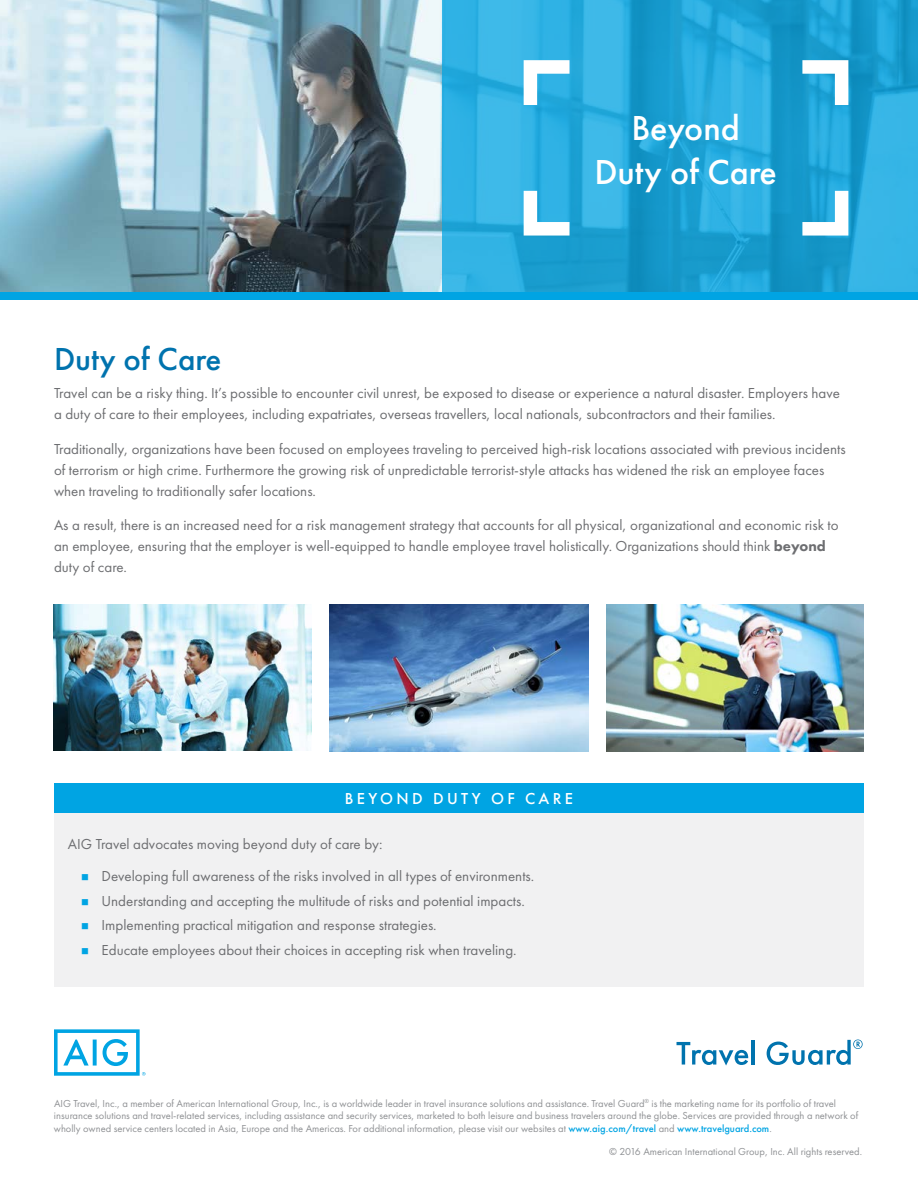
<style>
.page{position:relative;width:918px;height:1188px;background:#fff}
.page>*{position:absolute;margin:0;border:0;box-sizing:border-box;transform-origin:0 0}
.t1{font:500 36px/43.2px "Futura PT";color:#fff;text-align:center}
.t2{font:500 33px "Futura PT";color:#0073ae}
.t3{font:500 16.5px "Futura PT";letter-spacing:.2em;color:#fff}
.t4{font:15px/21px "Futura PT";color:#6d6e71}
.t5{font:10.5px/12.6px "Futura PT";color:#8f9194}
.s1{font-weight:800}
.s2{font-weight:500;color:#00a4e3}
</style>
<div class="page">
<img style="left:0;top:0;width:442px;height:292px">
<div style="left:54px;top:784px;width:810px;height:203px;background:#f1f1f2"></div>
<svg style="left:442px;top:0;width:476px;height:292px;background:#26a7d9"></svg>
<svg style="left:802px;top:191px;width:46px;height:45px"></svg>
<svg style="left:802px;top:60px;width:46px;height:45px"></svg>
<svg style="left:524px;top:191px;width:46px;height:45px"></svg>
<svg style="left:524px;top:60px;width:46px;height:45px"></svg>
<div style="left:0;top:292px;width:918px;height:7px;background:#00a4e3"></div>
<div style="left:54px;top:784px;width:810px;height:29px;background:#00a4e3"></div>
<svg style="left:54px;top:1029px;width:92px;height:47px"></svg>
<svg style="left:677px;top:1042px;width:71px;height:24px"></svg>
<hr style="left:752px;top:1040px;width:3px;height:25px;background:#0073ae">
<svg style="left:767px;top:1040px;width:96px;height:25px"></svg>
<img style="left:53px;top:605px;width:259px;height:145px">
<img style="left:329px;top:605px;width:259px;height:146px">
<img style="left:606px;top:605px;width:258px;height:146px">
<h2 class="t2" style="left:54px;top:340px;width:169px">Duty of Care</h2>
<h1 class="t1" style="left:594px;top:107px;width:184px">Beyond<br>Duty of Care</h1>
<p class="t4" style="left:54px;top:383px;width:787px">Travel can be a risky thing. It’s possible to encounter civil unrest, be exposed to disease or experience a natural disaster. Employers have a duty of care to their employees, including expatriates, overseas travellers, local nationals, subcontractors and their families.</p>
<p class="t4" style="left:54px;top:438px;width:793px">Traditionally, organizations have been focused on employees traveling to perceived high-risk locations associated with previous incidents of terrorism or high crime. Furthermore the growing risk of unpredictable terrorist-style attacks has widened the risk an employee faces when traveling to traditionally safer locations.</p>
<p class="t4" style="left:54px;top:515px;width:786px">As a result, there is an increased need for a risk management strategy that accounts for all physical, organizational and economic risk to an employee, ensuring that the employer is well-equipped to handle employee travel holistically. Organizations should think <span class="s1">beyond </span>duty of care.</p>
<p class="t3" style="left:345px;top:789px;width:230px">BEYOND DUTY OF CARE</p>
<p class="t4" style="left:102px;top:828px;width:434px;line-height:31.5px;text-indent:-34px">AIG Travel advocates moving beyond duty of care by:<br>Developing full awareness of the risks involved in all types of environments.</p>
<p class="t4" style="left:102px;top:888px;width:425px;line-height:24.8px">Understanding and accepting the multitude of risks and potential impacts.<br>Implementing practical mitigation and response strategies.<br>Educate employees about their choices in accepting risk when traveling.</p>
<p class="t5" style="left:54px;top:1097px;width:806px">AIG Travel, Inc., a member of American International Group, Inc., is a worldwide leader in travel insurance solutions and assistance. Travel Guard<sup>®</sup> is the marketing name for its portfolio of travel insurance solutions and travel-related services, including assistance and security services, marketed to both leisure and business travelers around the globe. Services are provided through a network of wholly owned service centers located in Asia, Europe and the Americas. For additional information, please visit our websites at <span class="s2">www.aig.com/travel</span> and <span class="s2">www.travelguard.com</span>.</p>
<p class="t5" style="left:609px;top:1145px;width:255px">© 2016 American International Group, Inc. All rights reserved.</p>
</div>
